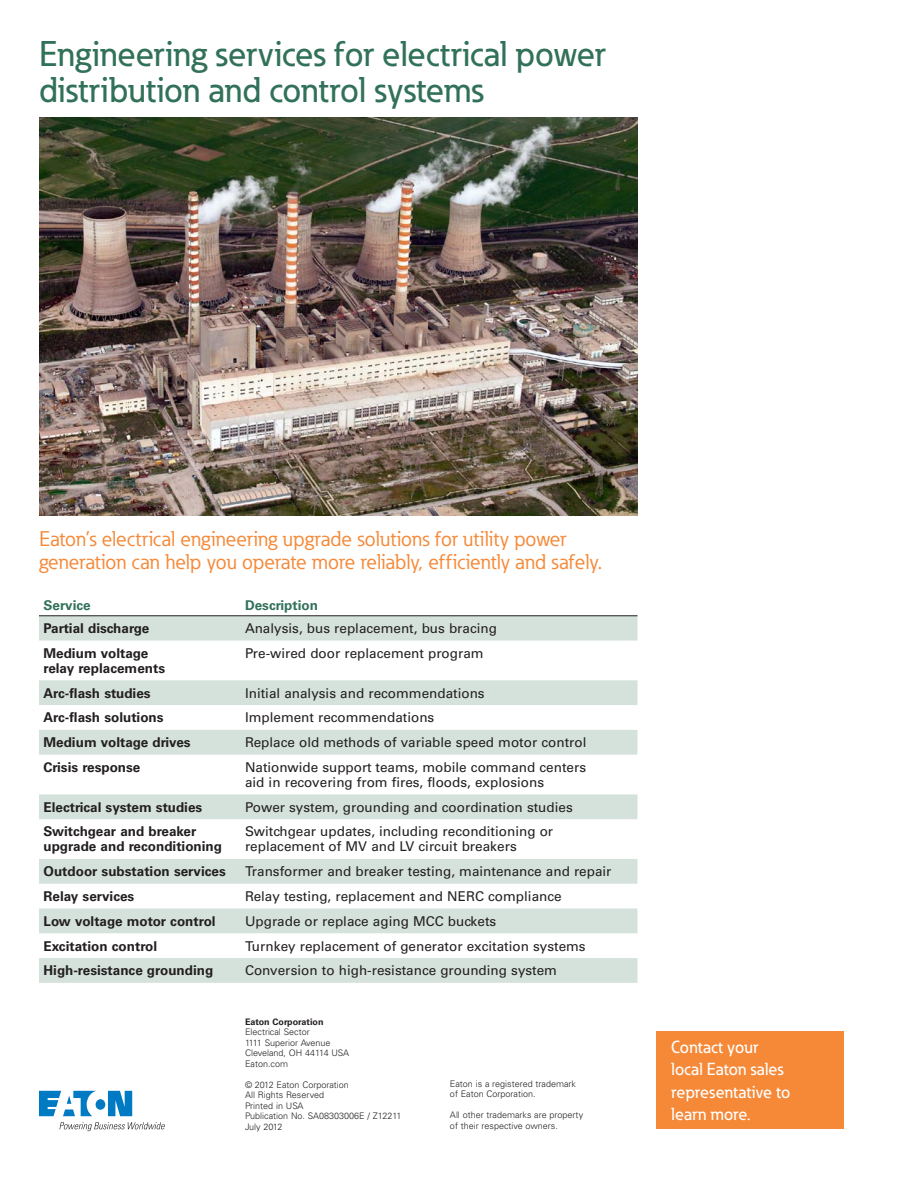
<style>
.page{position:relative;width:918px;height:1188px;background:#fff}
.page>*{position:absolute;margin:0;border:0;box-sizing:border-box;transform-origin:0 0}
.t1{font:500 35.25px/36px "Eaton";color:#327159}
.t2{font:21px/22.5px "Eaton";color:#f58938}
.t3{font:500 17.25px/22.5px "Eaton";letter-spacing:.005em;color:#fff}
.t4{font:13.5px/15px "Univers LT Std";color:#231f20}
.t5{font:700 13.5px/15px "Univers LT Std";color:#231f20}
.t6{font:700 13.5px "Univers LT Std";color:#327159}
.t7{font:300 9px/10.5px "Univers LT Std";color:#231f20}
.t8{font:700 9px "Univers LT Std";color:#231f20}
</style>
<div class="page">
<svg style="left:39px;top:1091px;width:93px;height:25px"></svg>
<svg style="left:59px;top:1122px;width:106px;height:9px"></svg>
<svg style="left:39px;top:616px;width:599px;height:367px"></svg>
<hr style="left:39px;top:615px;width:206px;height:1px;background:#231f20">
<hr style="left:245px;top:615px;width:393px;height:1px;background:#231f20">
<div style="left:656px;top:1031px;width:188px;height:98px;background:#f58938"></div>
<img style="left:39px;top:118px;width:599px;height:397px">
<h1 class="t1" style="left:39px;top:35px;width:568px">Engineering services for electrical power distribution and control systems</h1>
<h2 class="t2" style="left:39px;top:528px;width:565px">Eaton’s electrical engineering upgrade solutions for utility power generation can help you operate more reliably, efficiently and safely.</h2>
<p class="t6" style="left:44px;top:597px;width:49px">Service</p>
<p class="t6" style="left:245px;top:597px;width:74px">Description</p>
<p class="t5" style="left:44px;top:621px;width:107px">Partial discharge</p>
<p class="t4" style="left:245px;top:621px;width:254px">Analysis, bus replacement, bus bracing</p>
<p class="t5" style="left:44px;top:646px;width:123px">Medium voltage relay replacements</p>
<p class="t4" style="left:245px;top:646px;width:240px">Pre-wired door replacement program</p>
<p class="t5" style="left:44px;top:685px;width:109px">Arc-flash studies</p>
<p class="t4" style="left:245px;top:685px;width:241px">Initial analysis and recommendations</p>
<p class="t5" style="left:44px;top:710px;width:122px">Arc-flash solutions</p>
<p class="t4" style="left:245px;top:710px;width:191px">Implement recommendations</p>
<p class="t5" style="left:44px;top:735px;width:149px">Medium voltage drives</p>
<p class="t4" style="left:245px;top:735px;width:343px">Replace old methods of variable speed motor control</p>
<p class="t5" style="left:44px;top:760px;width:98px">Crisis response</p>
<p class="t4" style="left:245px;top:760px;width:343px">Nationwide support teams, mobile command centers aid in recovering from fires, floods, explosions</p>
<p class="t5" style="left:44px;top:800px;width:160px">Electrical system studies</p>
<p class="t4" style="left:245px;top:799px;width:329px">Power system, grounding and coordination studies</p>
<p class="t5" style="left:44px;top:824px;width:180px">Switchgear and breaker upgrade and reconditioning</p>
<p class="t4" style="left:245px;top:824px;width:310px">Switchgear updates, including reconditioning or replacement of MV and LV circuit breakers</p>
<p class="t5" style="left:44px;top:864px;width:184px">Outdoor substation services</p>
<p class="t4" style="left:245px;top:864px;width:368px">Transformer and breaker testing, maintenance and repair</p>
<p class="t5" style="left:44px;top:889px;width:92px">Relay services</p>
<p class="t4" style="left:245px;top:889px;width:318px">Relay testing, replacement and NERC compliance</p>
<p class="t5" style="left:44px;top:914px;width:174px">Low voltage motor control</p>
<p class="t4" style="left:245px;top:914px;width:253px">Upgrade or replace aging MCC buckets</p>
<p class="t5" style="left:44px;top:938px;width:115px">Excitation control</p>
<p class="t4" style="left:245px;top:938px;width:342px">Turnkey replacement of generator excitation systems</p>
<p class="t5" style="left:44px;top:963px;width:171px">High-resistance grounding</p>
<p class="t4" style="left:245px;top:963px;width:314px">Conversion to high-resistance grounding system</p>
<p class="t8" style="left:245px;top:1016px;width:80px">Eaton Corporation</p>
<p class="t7" style="left:245px;top:1027px;width:106px">Electrical Sector<br>1111 Superior Avenue<br>Cleveland, OH 44114 USA<br>Eaton.com</p>
<p class="t7" style="left:245px;top:1079px;width:158px">© 2012 Eaton Corporation<br>All Rights Reserved<br>Printed in USA<br>Publication No. SA08303006E / Z12211<br>July 2012</p>
<p class="t7" style="left:450px;top:1078px;width:128px">Eaton is a registered trademark of Eaton Corporation.</p>
<p class="t7" style="left:450px;top:1110px;width:135px">All other trademarks are property of their respective owners.</p>
<p class="t3" style="left:671px;top:1035px;width:121px">Contact your local Eaton sales representative to learn more.</p>
</div>
